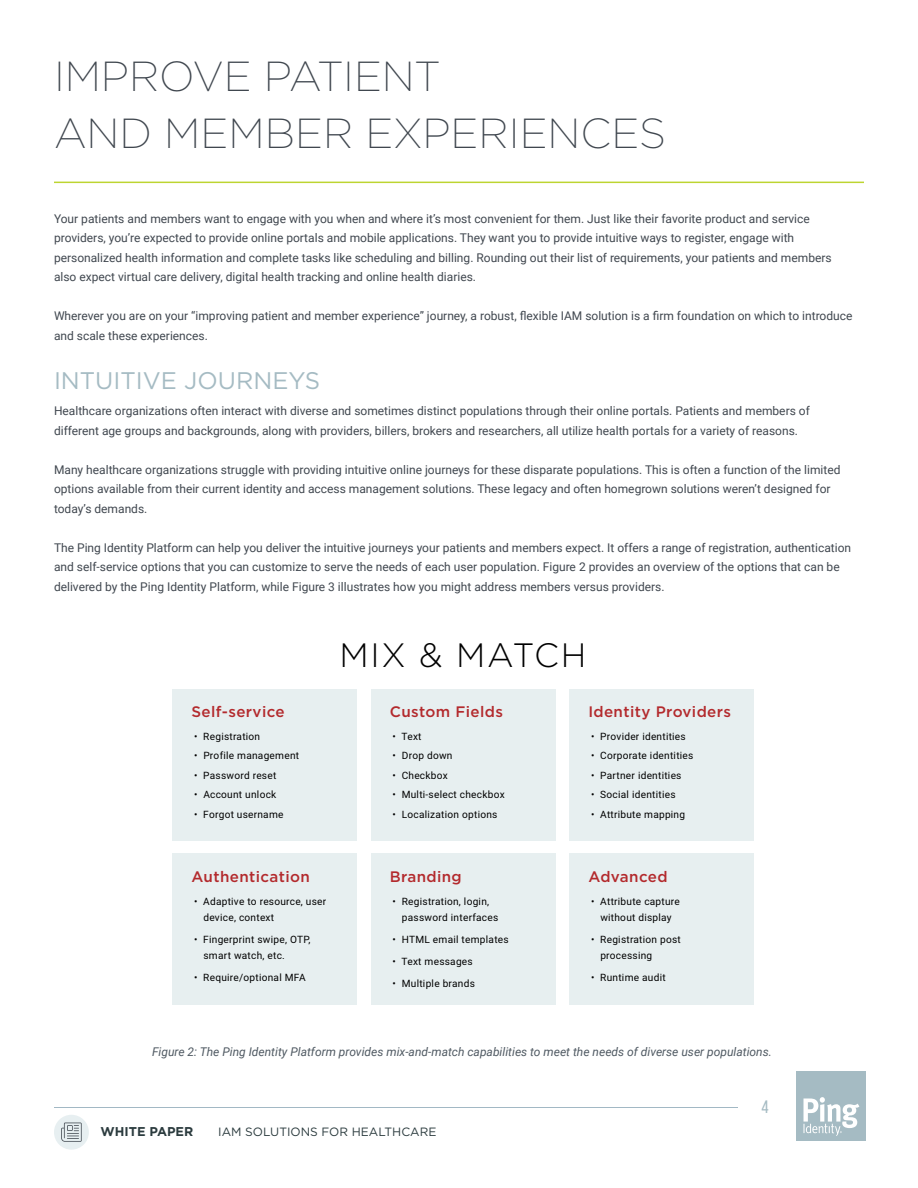
<style>
.page{position:relative;width:918px;height:1188px;background:#fff}
.page>*{position:absolute;margin:0;border:0;box-sizing:border-box;transform-origin:0 0}
.t1{font:200 42px/57px "Gotham";color:#40474f}
.t2{font:300 33.75px "Gotham";letter-spacing:.05em;color:#000}
.t3{font:24px "Gotham";color:#a5bbc3}
.t4{font:18px "Bebas Neue";color:#a5bbc3}
.t5{font:500 15.15px "Gotham";letter-spacing:.025em;color:#b32a2d}
.t6{font:700 12.75px "Gotham";color:#2b3b3e}
.t7{font:12px/19.5px "Roboto";color:#40474f}
.t8{font:italic 12px "Roboto";color:#4f5962}
.t9{font:12px "Gotham";color:#2b3b3e}
.t10{font:10.05px/16px "Roboto";letter-spacing:.025em;color:#000}
</style>
<div class="page">
<div style="left:54px;top:1115px;width:35px;height:35px;background:#e7eff1;border-radius:50%"></div>
<hr style="left:54px;top:1107px;width:684px;height:1px;background:#a2b8c4">
<div style="left:796px;top:1071px;width:69px;height:70px;background:#a5bbc3"></div>
<svg style="left:803px;top:1097px;width:56px;height:39px"></svg>
<svg style="left:61px;top:1123px;width:21px;height:19px"></svg>
<hr style="left:54px;top:182px;width:810px;height:1px;background:#bdd531">
<div style="left:172px;top:689px;width:185px;height:152px;background:#e7eff0"></div>
<div style="left:371px;top:689px;width:184px;height:152px;background:#e7eff0"></div>
<div style="left:569px;top:689px;width:185px;height:152px;background:#e7eff0"></div>
<div style="left:172px;top:853px;width:185px;height:152px;background:#e7eff0"></div>
<div style="left:371px;top:853px;width:184px;height:152px;background:#e7eff0"></div>
<div style="left:569px;top:853px;width:185px;height:152px;background:#e7eff0"></div>
<h1 class="t1" style="left:54px;top:46px;width:614px">IMPROVE PATIENT<br>AND MEMBER EXPERIENCES</h1>
<p class="t7" style="left:54px;top:208px;width:779px">Your patients and members want to engage with you when and where it’s most convenient for them. Just like their favorite product and service providers, you’re expected to provide online portals and mobile applications. They want you to provide intuitive ways to register, engage with personalized health information and complete tasks like scheduling and billing. Rounding out their list of requirements, your patients and members also expect virtual care delivery, digital health tracking and online health diaries.</p>
<p class="t7" style="left:54px;top:306px;width:800px">Wherever you are on your “improving patient and member experience” journey, a robust, flexible IAM solution is a firm foundation on which to introduce and scale these experiences.</p>
<h3 class="t3" style="left:54px;top:365px;width:268px">INTUITIVE JOURNEYS</h3>
<p class="t7" style="left:54px;top:401px;width:757px">Healthcare organizations often interact with diverse and sometimes distinct populations through their online portals. Patients and members of different age groups and backgrounds, along with providers, billers, brokers and researchers, all utilize health portals for a variety of reasons.</p>
<p class="t7" style="left:54px;top:459px;width:788px">Many healthcare organizations struggle with providing intuitive online journeys for these disparate populations. This is often a function of the limited options available from their current identity and access management solutions. These legacy and often homegrown solutions weren’t designed for today’s demands.</p>
<p class="t7" style="left:54px;top:537px;width:799px">The Ping Identity Platform can help you deliver the intuitive journeys your patients and members expect. It offers a range of registration, authentication and self-service options that you can customize to serve the needs of each user population. Figure 2 provides an overview of the options that can be delivered by the Ping Identity Platform, while Figure 3 illustrates how you might address members versus providers.</p>
<p class="t5" style="left:191px;top:702px;width:95px">Self-service</p>
<p class="t10" style="left:194px;top:728px;width:68px">• Registration</p>
<p class="t10" style="left:194px;top:747px;width:107px">• Profile management</p>
<p class="t10" style="left:194px;top:767px;width:84px">• Password reset</p>
<p class="t10" style="left:194px;top:786px;width:84px">• Account unlock</p>
<p class="t10" style="left:194px;top:806px;width:91px">• Forgot username</p>
<h2 class="t2" style="left:339px;top:634px;width:249px">MIX &amp; MATCH</h2>
<p class="t5" style="left:390px;top:702px;width:115px">Custom Fields</p>
<p class="t10" style="left:393px;top:728px;width:30px">• Text</p>
<p class="t10" style="left:393px;top:747px;width:61px">• Drop down</p>
<p class="t10" style="left:393px;top:767px;width:57px">• Checkbox</p>
<p class="t10" style="left:393px;top:786px;width:114px">• Multi-select checkbox</p>
<p class="t10" style="left:393px;top:806px;width:106px">• Localization options</p>
<p class="t5" style="left:588px;top:702px;width:144px">Identity Providers</p>
<p class="t10" style="left:591px;top:728px;width:96px">• Provider identities</p>
<p class="t10" style="left:591px;top:747px;width:104px">• Corporate identities</p>
<p class="t10" style="left:591px;top:767px;width:92px">• Partner identities</p>
<p class="t10" style="left:591px;top:786px;width:86px">• Social identities</p>
<p class="t10" style="left:591px;top:806px;width:96px">• Attribute mapping</p>
<p class="t5" style="left:191px;top:866px;width:120px">Authentication</p>
<p class="t10" style="left:203px;top:893px;width:124px;text-indent:-9px">• Adaptive to resource, user device, context</p>
<p class="t10" style="left:203px;top:931px;width:108px;text-indent:-9px">• Fingerprint swipe, OTP, smart watch, etc.</p>
<p class="t10" style="left:194px;top:969px;width:113px">• Require/optional MFA</p>
<p class="t5" style="left:390px;top:866px;width:73px">Branding</p>
<p class="t10" style="left:402px;top:893px;width:98px;text-indent:-9px">• Registration, login, password interfaces</p>
<p class="t10" style="left:393px;top:931px;width:118px">• HTML email templates</p>
<p class="t10" style="left:393px;top:953px;width:82px">• Text messages</p>
<p class="t10" style="left:393px;top:975px;width:84px">• Multiple brands</p>
<p class="t5" style="left:588px;top:866px;width:81px">Advanced</p>
<p class="t10" style="left:591px;top:893px;width:90px;text-align:center">• Attribute capture without display</p>
<p class="t10" style="left:600px;top:931px;width:82px;text-indent:-9px">• Registration post processing</p>
<p class="t10" style="left:591px;top:969px;width:76px">• Runtime audit</p>
<p class="t8" style="left:152px;top:1043px;width:621px">Figure 2: The Ping Identity Platform provides mix-and-match capabilities to meet the needs of diverse user populations.</p>
<p class="t6" style="left:100px;top:1123px;width:94px">WHITE PAPER</p>
<p class="t9" style="left:218px;top:1124px;width:220px">IAM SOLUTIONS FOR HEALTHCARE</p>
<h3 class="t4" style="left:762px;top:1097px;width:9px">4</h3>
</div>
